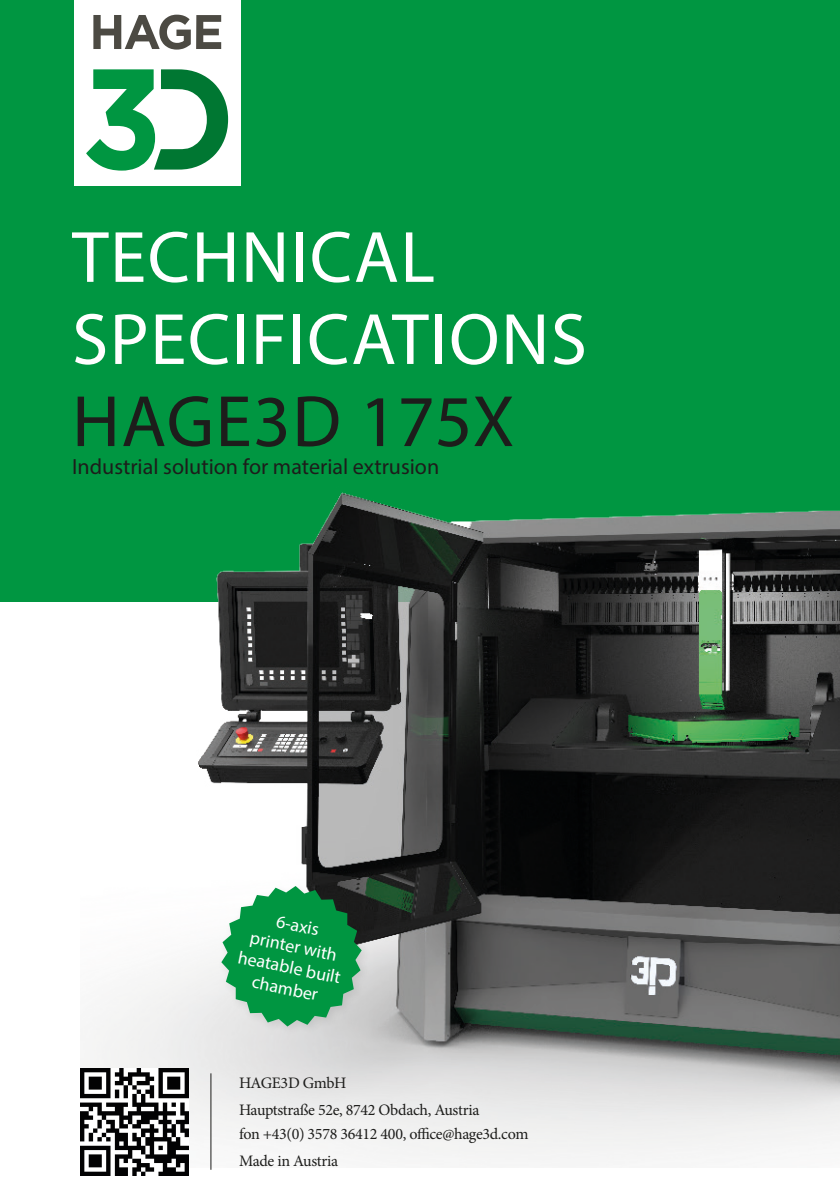
<style>
.page{position:relative;width:840px;height:1191px;background:#fff}
.page>*{position:absolute;margin:0;border:0;box-sizing:border-box;transform-origin:0 0}
.t1{font:73.4px/82px "Myriad Pro";letter-spacing:.02em;color:#fff}
.t2{font:73.4px "Myriad Pro";letter-spacing:.01em;color:#1d1d1b}
.t3{font:22px "Myriad Pro";color:#1d1d1b}
.t4{font:18px/21.2px "Myriad Pro";color:#fff;text-align:center}
.t5{font:16px "Minion Pro";letter-spacing:-.02em;color:#1d1d1b}
</style>
<div class="page">
<div style="left:0;top:0;width:839px;height:601px;background:#009641"></div>
<img style="left:80px;top:492px;width:759px;height:675px">
<div style="left:217px;top:881px;width:155px;height:155px;background:#1d1d1b;opacity:.1"></div>
<svg style="left:221px;top:886px;width:140px;height:140px;background:#34a063"></svg>
<img style="left:80px;top:1068px;width:108px;height:107px">
<hr style="left:210px;top:1073px;width:1px;height:96px;background:#1d1d1b">
<div style="left:74px;top:0;width:166px;height:185px;background:#fff"></div>
<svg style="left:86px;top:69px;width:142px;height:102px"></svg>
<svg style="left:93px;top:15px;width:128px;height:35px"></svg>
<p class="t1" style="left:72px;top:215px;width:516px">TECHNICAL<br>SPECIFICATIONS</p>
<p class="t2" style="left:72px;top:376px;width:443px">HAGE3D 175X</p>
<p class="t3" style="left:72px;top:453px;width:368px">Industrial solution for material extrusion</p>
<p class="t4" style="left:248px;top:904px;width:106px;rotate:11deg">6-axis<br>printer with heatable built chamber</p>
<p class="t5" style="left:239px;top:1072px;width:109px">HAGE3D GmbH</p>
<p class="t5" style="left:239px;top:1099px;width:242px">Hauptstraße 52e, 8742 Obdach, Austria</p>
<p class="t5" style="left:239px;top:1122px;width:291px">fon +43(0) 3578 36412 400, office@hage3d.com</p>
<p class="t5" style="left:239px;top:1150px;width:101px">Made in Austria</p>
</div>
